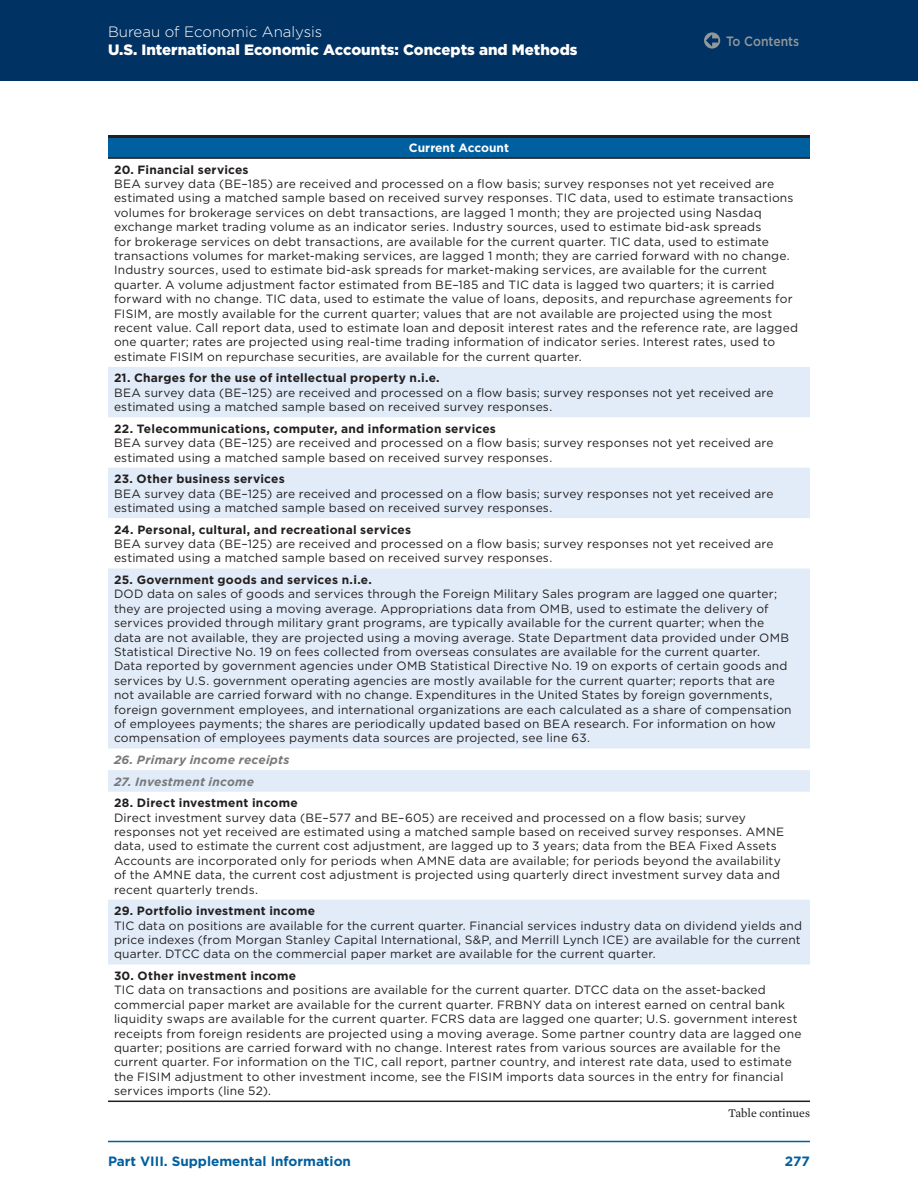
<style>
.page{position:relative;width:918px;height:1188px;background:#fff}
.page>*{position:absolute;margin:0;border:0;box-sizing:border-box;transform-origin:0 0}
.t1{font:900 15px "Gotham";color:#fff}
.t2{font:300 15px "Gotham";color:#fff}
.t3{font:700 13.5px "Gotham";color:#005f9f}
.t4{font:500 13.5px "Gotham";color:#93989a;scale:.9 1}
.tt__Table_Text{font:12px/14.4px "Gotham";letter-spacing:.015em;color:#231f20}
.tt__Table_Text-2{font:italic 700 12px "Gotham";letter-spacing:.02em;color:#77797b}
.th__Table_Header{font:700 12px "Gotham";color:#fff}
.n__Note_source_Text{font:12px "Mercury Text G2";color:#231f20}
.s1{font-weight:700}
</style>
<div class="page">
<div style="left:0;top:0;width:918px;height:81px;background:#003263"></div>
<hr style="left:108px;top:1141px;width:702px;height:1px;background:#005f9f">
<div style="left:108px;top:136px;width:702px;height:22px;background:#005f9f"></div>
<svg style="left:108px;top:367px;width:702px;height:597px;fill:#e2ecf8"></svg>
<hr style="left:108px;top:135px;width:702px;height:3px;background:#231f20">
<hr style="left:108px;top:157px;width:702px;height:2px;background:#231f20">
<hr style="left:108px;top:1101px;width:702px;height:1px;background:#231f20">
<svg style="left:704px;top:32px;width:16px;height:17px"></svg>
<svg style="left:706px;top:34px;width:12px;height:13px"></svg>
<p class="t2" style="left:108px;top:23px;width:216px">Bureau of Economic Analysis</p>
<p class="t1" style="left:108px;top:40px;width:471px">U.S. International Economic Accounts: Concepts and Methods</p>
<p class="t4" style="left:726px;top:32px;width:83px">To Contents</p>
<p class="th__Table_Header" style="left:409px;top:140px;width:102px">Current Account</p>
<p class="tt__Table_Text" style="left:114px;top:162px;width:686px"><span class="s1">20. Financial services<br></span>BEA survey data (BE–185) are received and processed on a flow basis; survey responses not yet received are estimated using a matched sample based on received survey responses. TIC data, used to estimate transactions volumes for brokerage services on debt transactions, are lagged 1 month; they are projected using Nasdaq exchange market trading volume as an indicator series. Industry sources, used to estimate bid-ask spreads<br>for brokerage services on debt transactions, are available for the current quarter. TIC data, used to estimate transactions volumes for market-making services, are lagged 1 month; they are carried forward with no change.<br>Industry sources, used to estimate bid-ask spreads for market-making services, are available for the current quarter. A volume adjustment factor estimated from BE–185 and TIC data is lagged two quarters; it is carried forward with no change. TIC data, used to estimate the value of loans, deposits, and repurchase agreements for FISIM, are mostly available for the current quarter; values that are not available are projected using the most recent value. Call report data, used to estimate loan and deposit interest rates and the reference rate, are lagged one quarter; rates are projected using real-time trading information of indicator series. Interest rates, used to estimate FISIM on repurchase securities, are available for the current quarter.</p>
<p class="tt__Table_Text" style="left:114px;top:371px;width:661px"><span class="s1">21. Charges for the use of intellectual property n.i.e.<br></span>BEA survey data (BE–125) are received and processed on a flow basis; survey responses not yet received are estimated using a matched sample based on received survey responses.</p>
<p class="tt__Table_Text" style="left:114px;top:421px;width:661px"><span class="s1">22. Telecommunications, computer, and information services<br></span>BEA survey data (BE–125) are received and processed on a flow basis; survey responses not yet received are estimated using a matched sample based on received survey responses.</p>
<p class="tt__Table_Text" style="left:114px;top:472px;width:661px"><span class="s1">23. Other business services<br></span>BEA survey data (BE–125) are received and processed on a flow basis; survey responses not yet received are estimated using a matched sample based on received survey responses.</p>
<p class="tt__Table_Text" style="left:114px;top:522px;width:661px"><span class="s1">24. Personal, cultural, and recreational services<br></span>BEA survey data (BE–125) are received and processed on a flow basis; survey responses not yet received are estimated using a matched sample based on received survey responses.</p>
<p class="tt__Table_Text" style="left:114px;top:572px;width:679px"><span class="s1">25. Government goods and services n.i.e.<br></span>DOD data on sales of goods and services through the Foreign Military Sales program are lagged one quarter; they are projected using a moving average. Appropriations data from OMB, used to estimate the delivery of services provided through military grant programs, are typically available for the current quarter; when the data are not available, they are projected using a moving average. State Department data provided under OMB Statistical Directive No. 19 on fees collected from overseas consulates are available for the current quarter.<br>Data reported by government agencies under OMB Statistical Directive No. 19 on exports of certain goods and services by U.S. government operating agencies are mostly available for the current quarter; reports that are not available are carried forward with no change. Expenditures in the United States by foreign governments, foreign government employees, and international organizations are each calculated as a share of compensation of employees payments; the shares are periodically updated based on BEA research. For information on how compensation of employees payments data sources are projected, see line 63.</p>
<p class="tt__Table_Text-2" style="left:114px;top:752px;width:177px">26. Primary income receipts</p>
<p class="tt__Table_Text-2" style="left:114px;top:773px;width:142px">27. Investment income</p>
<p class="tt__Table_Text" style="left:114px;top:796px;width:672px"><span class="s1">28. Direct investment income<br></span>Direct investment survey data (BE–577 and BE–605) are received and processed on a flow basis; survey responses not yet received are estimated using a matched sample based on received survey responses. AMNE data, used to estimate the current cost adjustment, are lagged up to 3 years; data from the BEA Fixed Assets Accounts are incorporated only for periods when AMNE data are available; for periods beyond the availability of the AMNE data, the current cost adjustment is projected using quarterly direct investment survey data and recent quarterly trends.</p>
<p class="tt__Table_Text" style="left:114px;top:904px;width:690px"><span class="s1">29. Portfolio investment income<br></span>TIC data on positions are available for the current quarter. Financial services industry data on dividend yields and price indexes (from Morgan Stanley Capital International, S&amp;P, and Merrill Lynch ICE) are available for the current quarter. DTCC data on the commercial paper market are available for the current quarter.</p>
<p class="tt__Table_Text" style="left:114px;top:968px;width:689px"><span class="s1">30. Other investment income<br></span>TIC data on transactions and positions are available for the current quarter. DTCC data on the asset-backed commercial paper market are available for the current quarter. FRBNY data on interest earned on central bank liquidity swaps are available for the current quarter. FCRS data are lagged one quarter; U.S. government interest receipts from foreign residents are projected using a moving average. Some partner country data are lagged one quarter; positions are carried forward with no change. Interest rates from various sources are available for the current quarter. For information on the TIC, call report, partner country, and interest rate data, used to estimate the FISIM adjustment to other investment income, see the FISIM imports data sources in the entry for financial services imports (line 52).</p>
<p class="n__Note_source_Text" style="left:728px;top:1104px;width:83px">Table continues</p>
<p class="t3" style="left:108px;top:1153px;width:245px">Part VIII. Supplemental Information</p>
<p class="t3" style="left:785px;top:1153px;width:27px">277</p>
</div>
